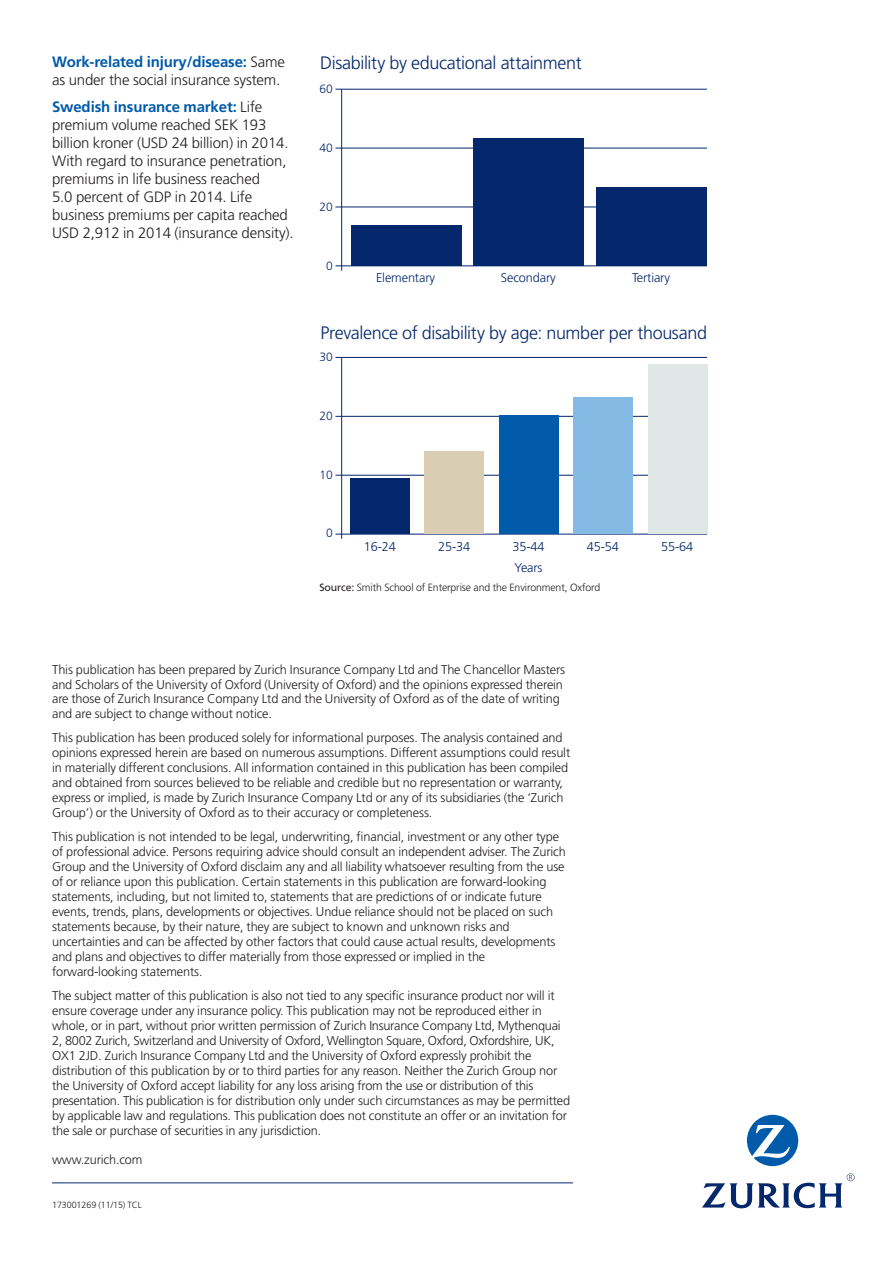
<style>
.page{position:relative;width:893px;height:1263px;background:#fff}
.page>*{position:absolute;margin:0;border:0;box-sizing:border-box;transform-origin:0 0}
.t1{font:300 18px "Frutiger LT Std";letter-spacing:-.02em;color:#04286b}
.t2{font:300 15px/18px "Frutiger LT Std";letter-spacing:-.01em;color:#231f20}
.t3{font:300 12.75px/15px "Frutiger LT Std";letter-spacing:-.01em;color:#231f20}
.t4{font:300 12.75px "Frutiger LT Std";letter-spacing:-.01em;color:#04286b}
.t5{font:300 12px "Frutiger LT Std";color:#04286b}
.t6{font:300 10.5px "Frutiger LT Std";letter-spacing:-.01em;color:#231f20}
.t7{font:300 9px "Frutiger LT Std";letter-spacing:-.01em;color:#231f20}
.s1{font-weight:700;color:#015aaa}
.s2{font-weight:400}
</style>
<div class="page">
<hr style="left:335px;top:89px;width:372px;height:1px;background:#04286b">
<hr style="left:335px;top:148px;width:372px;height:1px;background:#04286b">
<hr style="left:335px;top:207px;width:372px;height:1px;background:#04286b">
<hr style="left:341px;top:89px;width:1px;height:182px;background:#04286b">
<hr style="left:335px;top:266px;width:372px;height:1px;background:#04286b">
<hr style="left:341px;top:357px;width:1px;height:182px;background:#04286b">
<hr style="left:335px;top:357px;width:372px;height:1px;background:#04286b">
<hr style="left:335px;top:416px;width:372px;height:1px;background:#04286b">
<hr style="left:335px;top:475px;width:372px;height:1px;background:#04286b">
<hr style="left:335px;top:534px;width:372px;height:1px;background:#04286b">
<div style="left:350px;top:478px;width:60px;height:56px;background:#04286b"></div>
<div style="left:425px;top:451px;width:59px;height:83px;background:#d9ceb3"></div>
<div style="left:499px;top:415px;width:59px;height:119px;background:#015aaa"></div>
<div style="left:574px;top:397px;width:59px;height:137px;background:#85bae4"></div>
<div style="left:648px;top:365px;width:59px;height:169px;background:#e0e7e6"></div>
<div style="left:351px;top:225px;width:110px;height:41px;background:#04286b"></div>
<div style="left:596px;top:188px;width:111px;height:78px;background:#04286b"></div>
<div style="left:474px;top:138px;width:110px;height:128px;background:#04286b"></div>
<hr style="left:52px;top:1182px;width:521px;height:1px;background:#04286b">
<svg style="left:747px;top:1115px;width:51px;height:51px"></svg>
<svg style="left:702px;top:1173px;width:152px;height:35px"></svg>
<p class="t2" style="left:52px;top:53px;width:235px"><span class="s1">Work-related injury/disease:</span> Same as under the social insurance system.</p>
<p class="t2" style="left:52px;top:98px;width:243px"><span class="s1">Swedish insurance market:</span> Life premium volume reached SEK 193 billion kroner (USD 24 billion) in 2014.<br>With regard to insurance penetration, premiums in life business reached<br>5.0 percent of GDP in 2014. Life business premiums per capita reached USD 2,912 in 2014 (insurance density).</p>
<h1 class="t1" style="left:320px;top:53px;width:263px">Disability by educational attainment</h1>
<p class="t5" style="left:319px;top:82px;width:15px">60</p>
<p class="t5" style="left:319px;top:141px;width:15px">40</p>
<p class="t5" style="left:319px;top:200px;width:15px">20</p>
<p class="t5" style="left:326px;top:259px;width:8px">0</p>
<p class="t4" style="left:376px;top:271px;width:61px">Elementary</p>
<p class="t4" style="left:501px;top:271px;width:56px">Secondary</p>
<p class="t4" style="left:632px;top:271px;width:40px">Tertiary</p>
<h1 class="t1" style="left:321px;top:323px;width:388px">Prevalence of disability by age: number per thousand</h1>
<p class="t5" style="left:319px;top:350px;width:15px">30</p>
<p class="t5" style="left:319px;top:409px;width:15px">20</p>
<p class="t5" style="left:319px;top:468px;width:15px">10</p>
<p class="t5" style="left:326px;top:526px;width:8px">0</p>
<p class="t4" style="left:364px;top:539px;width:34px">16-24</p>
<p class="t4" style="left:438px;top:539px;width:34px">25-34</p>
<p class="t4" style="left:513px;top:539px;width:34px">35-44</p>
<p class="t4" style="left:587px;top:539px;width:34px">45-54</p>
<p class="t4" style="left:661px;top:539px;width:34px">55-64</p>
<p class="t4" style="left:514px;top:560px;width:30px">Years</p>
<p class="t6" style="left:319px;top:582px;width:282px"><span class="s2">Source:</span> Smith School of Enterprise and the Environment, Oxford</p>
<p class="t3" style="left:52px;top:662px;width:515px">This publication has been prepared by Zurich Insurance Company Ltd and The Chancellor Masters and Scholars of the University of Oxford (University of Oxford) and the opinions expressed therein are those of Zurich Insurance Company Ltd and the University of Oxford as of the date of writing and are subject to change without notice.</p>
<p class="t3" style="left:52px;top:731px;width:520px">This publication has been produced solely for informational purposes. The analysis contained and opinions expressed herein are based on numerous assumptions. Different assumptions could result in materially different conclusions. All information contained in this publication has been compiled and obtained from sources believed to be reliable and credible but no representation or warranty, express or implied, is made by Zurich Insurance Company Ltd or any of its subsidiaries (the ‘Zurich Group’) or the University of Oxford as to their accuracy or completeness.</p>
<p class="t3" style="left:52px;top:830px;width:515px">This publication is not intended to be legal, underwriting, financial, investment or any other type of professional advice. Persons requiring advice should consult an independent adviser. The Zurich Group and the University of Oxford disclaim any and all liability whatsoever resulting from the use of or reliance upon this publication. Certain statements in this publication are forward-looking statements, including, but not limited to, statements that are predictions of or indicate future events, trends, plans, developments or objectives. Undue reliance should not be placed on such statements because, by their nature, they are subject to known and unknown risks and uncertainties and can be affected by other factors that could cause actual results, developments and plans and objectives to differ materially from those expressed or implied in the forward-looking statements.</p>
<p class="t3" style="left:52px;top:989px;width:520px">The subject matter of this publication is also not tied to any specific insurance product nor will it ensure coverage under any insurance policy. This publication may not be reproduced either in whole, or in part, without prior written permission of Zurich Insurance Company Ltd, Mythenquai 2, 8002 Zurich, Switzerland and University of Oxford, Wellington Square, Oxford, Oxfordshire, UK, OX1 2JD. Zurich Insurance Company Ltd and the University of Oxford expressly prohibit the distribution of this publication by or to third parties for any reason. Neither the Zurich Group nor the University of Oxford accept liability for any loss arising from the use or distribution of this presentation. This publication is for distribution only under such circumstances as may be permitted by applicable law and regulations. This publication does not constitute an offer or an invitation for the sale or purchase of securities in any jurisdiction.</p>
<p class="t3" style="left:52px;top:1153px;width:92px">www.zurich.com</p>
<p class="t7" style="left:52px;top:1199px;width:91px">173001269 (11/15) TCL</p>
</div>
